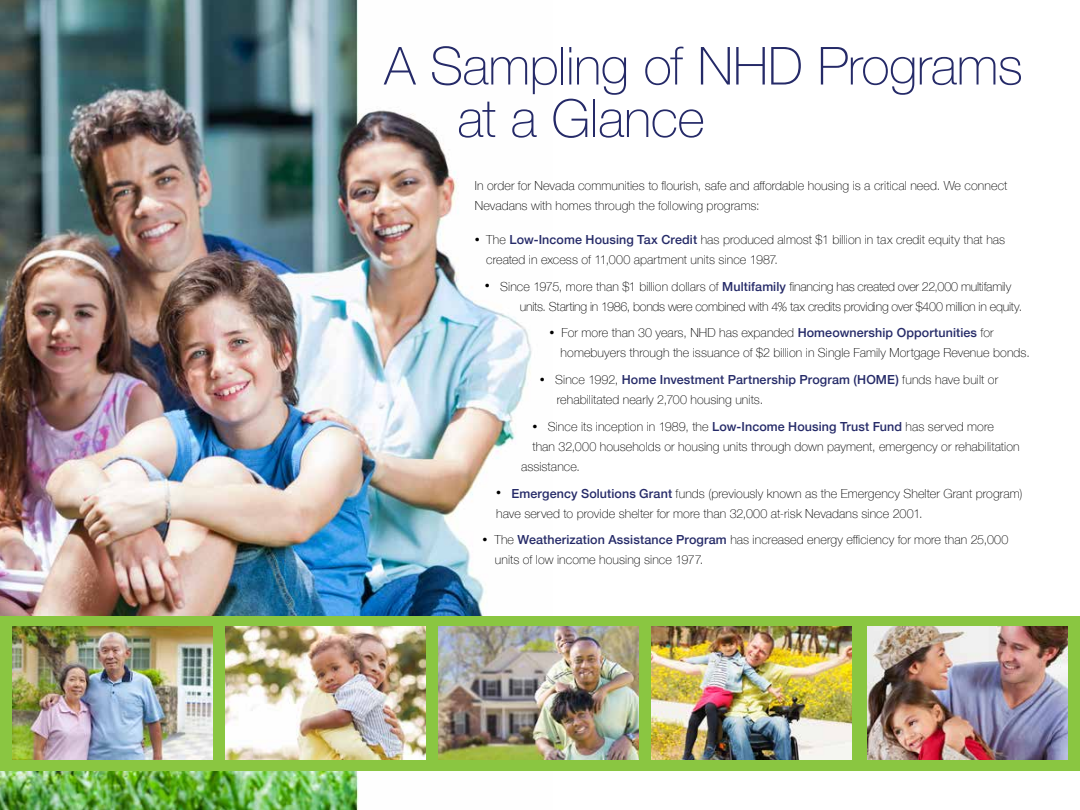
<style>
.page{position:relative;width:1080px;height:810px;background:#fff}
.page>*{position:absolute;margin:0;border:0;box-sizing:border-box;transform-origin:0 0}
.t1{font:100 52.5px/52.5px "Helvetica Neue";letter-spacing:-.01em;color:#252a68}
.t2{font:100 12.5px/20px "Helvetica Neue";letter-spacing:.005em;color:#000}
.t3{font:100 12.5px/20px "Helvetica Neue";letter-spacing:-.02em;color:#000}
.s1{font-size:10px}
.s2{font-weight:500;color:#252a68}
</style>
<div class="page">
<img style="left:0;top:0;width:532px;height:810px">
<div style="left:0;top:616px;width:1080px;height:155px;background:#8ac641"></div>
<img style="left:13px;top:626px;width:199px;height:134px">
<img style="left:226px;top:626px;width:200px;height:134px">
<img style="left:439px;top:626px;width:200px;height:134px">
<img style="left:652px;top:626px;width:200px;height:134px">
<img style="left:868px;top:626px;width:199px;height:134px">
<h1 class="t1" style="left:457px;top:39px;width:567px;text-indent:-73px">A Sampling of NHD Programs at a Glance</h1>
<p class="t2" style="left:475px;top:175px;width:534px">In order for Nevada communities to flourish, safe and affordable housing is a critical need. We connect<br>Nevadans with homes through the following programs:</p>
<p class="t2" style="left:486px;top:229px;width:521px;text-indent:-11px"><span class="s1">•</span> The <span class="s2">Low-Income Housing Tax Credit</span> has produced almost $1 billion in tax credit equity that has created in excess of 11,000 apartment units since 1987.</p>
<p class="t3" style="left:520px;top:276px;width:504px;text-indent:-35px"><span class="s1">•</span> Since 1975, more than $1 billion dollars of <span class="s2">Multifamily</span> financing has created over 22,000 multifamily units. Starting in 1986, bonds were combined with 4% tax credits providing over $400 million in equity.</p>
<p class="t2" style="left:561px;top:323px;width:471px;text-indent:-11px"><span class="s1">•</span> For more than 30 years, NHD has expanded <span class="s2">Homeownership Opportunities</span> for homebuyers through the issuance of $2 billion in Single Family Mortgage Revenue bonds.</p>
<p class="t2" style="left:557px;top:369px;width:443px;text-indent:-17px"><span class="s1">•</span> Since 1992, <span class="s2">Home Investment Partnership Program (HOME)</span> funds have built or rehabilitated nearly 2,700 housing units.</p>
<p class="t2" style="left:532px;top:416px;width:463px"><span class="s1">•</span> Since its inception in 1989, the <span class="s2">Low-Income Housing Trust Fund</span> has served more</p>
<p class="t2" style="left:532px;top:436px;width:489px">than 32,000 households or housing units through down payment, emergency or rehabilitation</p>
<p class="t2" style="left:521px;top:456px;width:60px">assistance.</p>
<p class="t2" style="left:496px;top:483px;width:528px"><span class="s1">•</span> <span class="s2">Emergency Solutions Grant</span> funds (previously known as the Emergency Shelter Grant program) have served to provide shelter for more than 32,000 at-risk Nevadans since 2001.</p>
<p class="t2" style="left:495px;top:530px;width:515px;text-indent:-12px"><span class="s1">•</span> The <span class="s2">Weatherization Assistance Program</span> has increased energy efficiency for more than 25,000 units of low income housing since 1977.</p>
</div>
